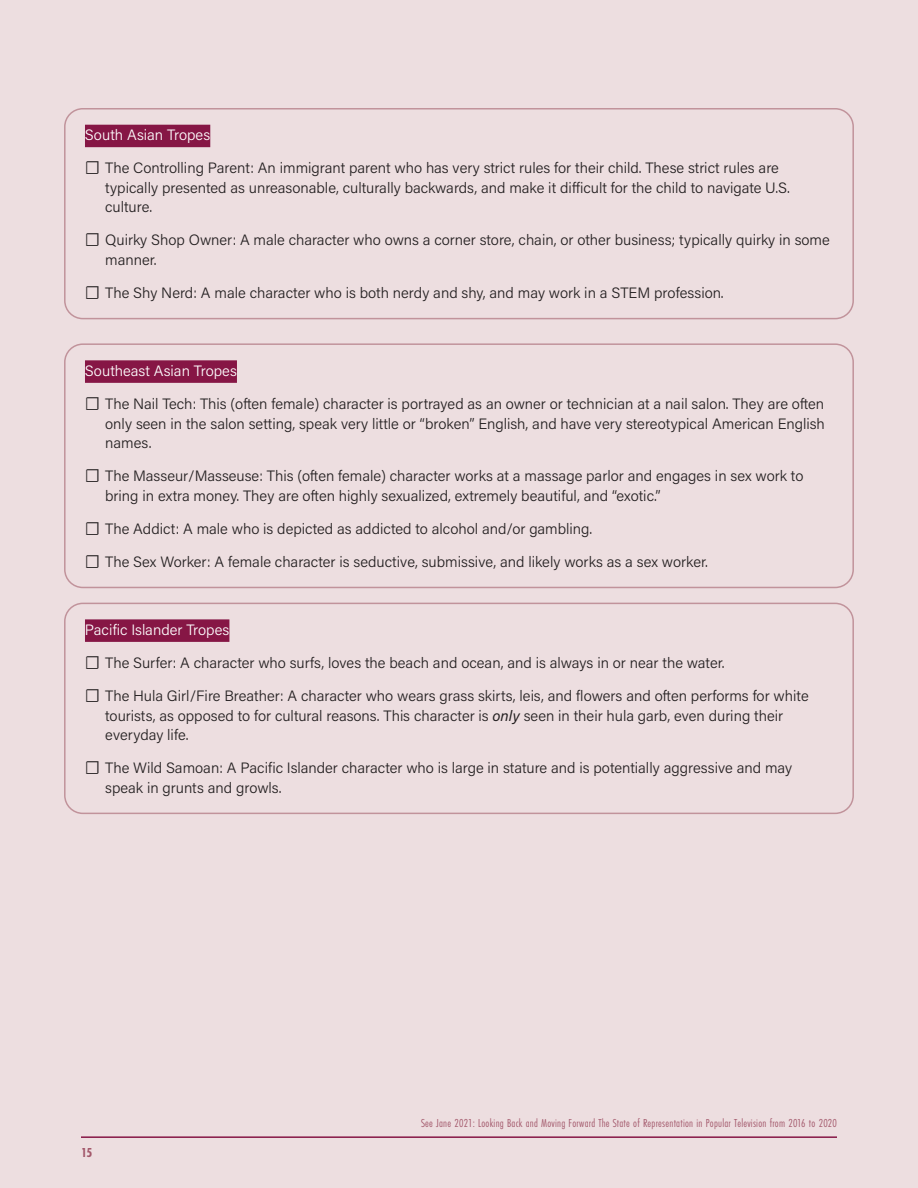
<style>
.page{position:relative;width:918px;height:1188px;background:#eddee0}
.page>*{position:absolute;margin:0;border:0;box-sizing:border-box;transform-origin:0 0}
.t1{font:300 15px/19.5px "Acumin Pro";color:#231f20}
.Body_copy{font:300 15px "Acumin Pro";color:#fff}
.Body_copy-2{font:700 13.5px "Futura PT Cond";color:#a3586b}
.Body_copy-3{font:12px "Futura PT Cond";letter-spacing:.02em;color:#a3586b}
.s1{font-weight:400;font-style:italic}
</style>
<div class="page">
<hr style="left:81px;top:1136px;width:756px;height:2px;background:#861645">
<div style="left:85px;top:125px;width:125px;height:22px;background:#861645"></div>
<div style="left:64px;top:108px;width:790px;height:211px;border:2px solid #c1939b;border-radius:18px"></div>
<div style="left:85px;top:360px;width:152px;height:23px;background:#861645"></div>
<div style="left:64px;top:343px;width:790px;height:245px;border:2px solid #c1939b;border-radius:18px"></div>
<div style="left:85px;top:619px;width:144px;height:23px;background:#861645"></div>
<div style="left:64px;top:603px;width:790px;height:211px;border:2px solid #c1939b;border-radius:18px"></div>
<p class="Body_copy" style="left:85px;top:125px;width:127px">South Asian Tropes</p>
<p class="t1" style="left:105px;top:158px;width:686px;text-indent:-20px">☐ The Controlling Parent: An immigrant parent who has very strict rules for their child. These strict rules are typically presented as unreasonable, culturally backwards, and make it difficult for the child to navigate U.S. culture.</p>
<p class="t1" style="left:105px;top:230px;width:726px;text-indent:-20px">☐ Quirky Shop Owner: A male character who owns a corner store, chain, or other business; typically quirky in some manner.</p>
<p class="t1" style="left:85px;top:282px;width:640px">☐ The Shy Nerd: A male character who is both nerdy and shy, and may work in a STEM profession.</p>
<p class="Body_copy" style="left:85px;top:361px;width:153px">Southeast Asian Tropes</p>
<p class="t1" style="left:105px;top:394px;width:721px;text-align:justify;text-indent:-20px">☐ The Nail Tech: This (often female) character is portrayed as an owner or technician at a nail salon. They are often only seen in the salon setting, speak very little or “broken” English, and have very stereotypical American English names.</p>
<p class="t1" style="left:105px;top:466px;width:700px;text-indent:-20px">☐ The Masseur/Masseuse: This (often female) character works at a massage parlor and engages in sex work to bring in extra money. They are often highly sexualized, extremely beautiful, and “exotic.”</p>
<p class="t1" style="left:85px;top:518px;width:509px">☐ The Addict: A male who is depicted as addicted to alcohol and/or gambling.</p>
<p class="t1" style="left:85px;top:551px;width:624px">☐ The Sex Worker: A female character is seductive, submissive, and likely works as a sex worker.</p>
<p class="Body_copy" style="left:85px;top:620px;width:146px">Pacific Islander Tropes</p>
<p class="t1" style="left:85px;top:653px;width:641px">☐ The Surfer: A character who surfs, loves the beach and ocean, and is always in or near the water.</p>
<p class="t1" style="left:105px;top:686px;width:705px;text-indent:-20px">☐ The Hula Girl/Fire Breather: A character who wears grass skirts, leis, and flowers and often performs for white tourists, as opposed to for cultural reasons. This character is <span class="s1">only</span> seen in their hula garb, even during their everyday life.</p>
<p class="t1" style="left:105px;top:758px;width:689px;text-indent:-20px">☐ The Wild Samoan: A Pacific Islander character who is large in stature and is potentially aggressive and may speak in grunts and growls.</p>
<p class="Body_copy-2" style="left:81px;top:1144px;width:13px">15</p>
<p class="Body_copy-3" style="left:421px;top:1116px;width:417px">See Jane 2021: Looking Back and Moving Forward The State of Representation in Popular Television from 2016 to 2020</p>
</div>
